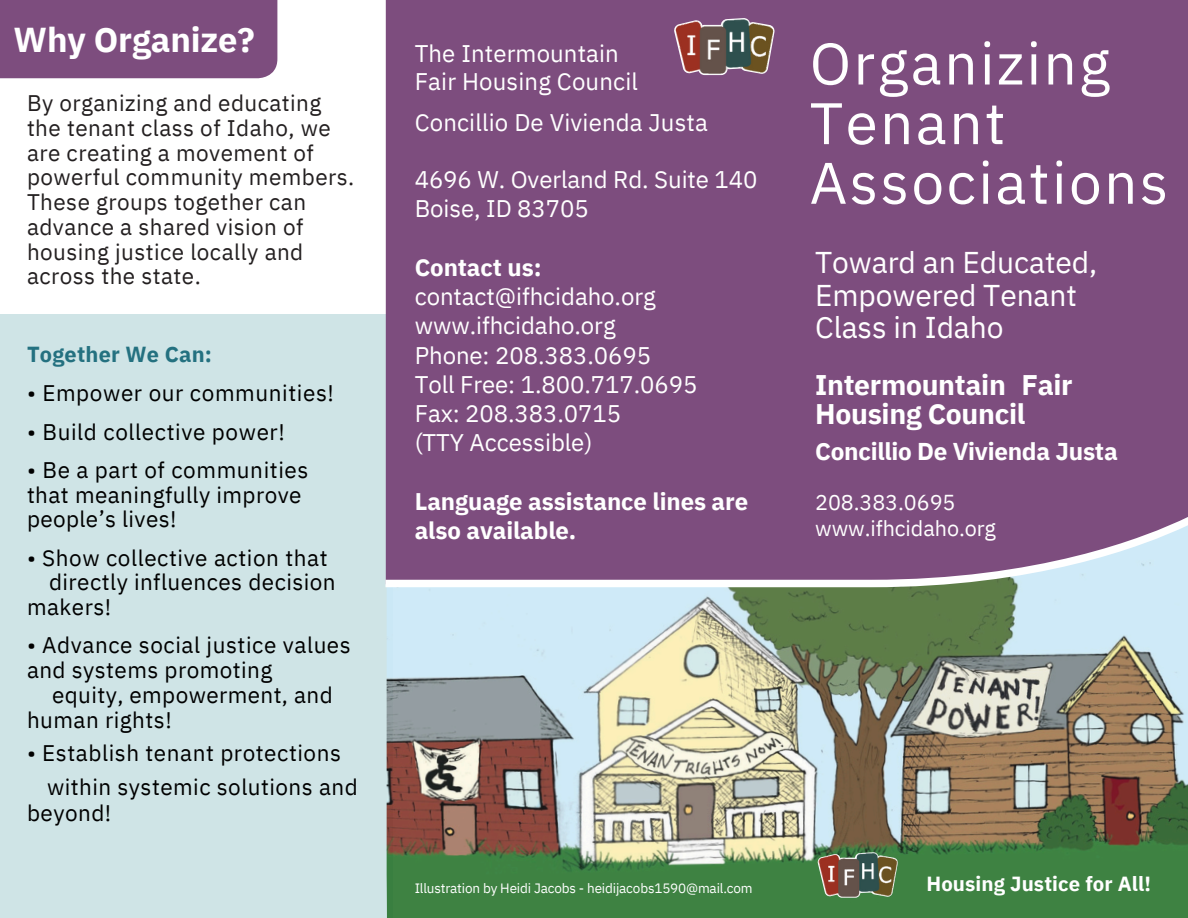
<style>
.page{position:relative;width:1188px;height:918px;background:#fff}
.page>*{position:absolute;margin:0;border:0;box-sizing:border-box;transform-origin:0 0}
.t1{font:58.5px/59.7px "IBM Plex Sans";letter-spacing:.04em;color:#fff}
.t2{font:700 34.5px "IBM Plex Sans";letter-spacing:-.005em;color:#fff}
.t3{font:30px/32.7px "IBM Plex Sans";letter-spacing:-.005em;color:#fff}
.t4{font:700 28.35px/29.2px "IBM Plex Sans";letter-spacing:-.01em;color:#fff}
.t5{font:700 24.3px "IBM Plex Sans";letter-spacing:-.01em;color:#fff}
.t6{font:24px/29.2px "IBM Plex Sans";letter-spacing:-.005em;color:#fff}
.t7{font:700 24px/29.2px "IBM Plex Sans";letter-spacing:-.005em;color:#fff}
.t8{font:22.5px/24.8px "IBM Plex Sans";letter-spacing:.02em;color:#000}
.t9{font:22.5px/24.8px "IBM Plex Sans";letter-spacing:.02em;color:#231f20}
.t10{font:700 21.75px "IBM Plex Sans";letter-spacing:.01em;color:#247180}
.t11{font:21.6px/25.8px "IBM Plex Sans";letter-spacing:-.005em;color:#fff}
.t12{font:700 20.4px "IBM Plex Sans";letter-spacing:.005em;color:#fff}
.t13{font:13.5px "IBM Plex Sans";letter-spacing:-.01em;color:#fff}
.s1{font-weight:700}
</style>
<div class="page">
<div style="left:0;top:314px;width:392px;height:604px;background:#cbe2e4"></div>
<img style="left:387px;top:587px;width:801px;height:331px">
<div style="left:0;top:0;width:277px;height:78px;background:#7d4d7e"></div>
<div style="left:386px;top:0;width:802px;height:517px;background:#7d4d7e"></div>
<svg style="left:386px;top:517px;width:802px;height:70px;background:#926f97"></svg>
<img style="left:671px;top:9px;width:107px;height:69px">
<img style="left:815px;top:845px;width:86px;height:58px">
<h6 class="t2" style="left:14px;top:17px;width:243px">Why Organize?</h6>
<p class="t9" style="left:27px;top:90px;width:329px">By organizing and educating the tenant class of Idaho, we are creating a movement of powerful community members.<br>These groups together can advance a shared vision of housing justice locally and across the state.</p>
<p class="t10" style="left:27px;top:340px;width:187px">Together We Can:</p>
<h6 class="t8" style="left:27px;top:381px;width:309px">• Empower our communities!</h6>
<h6 class="t8" style="left:27px;top:419px;width:259px">• Build collective power!</h6>
<h6 class="t8" style="left:27px;top:457px;width:283px">• Be a part of communities that meaningfully improve people’s lives!</h6>
<h6 class="t8" style="left:27px;top:545px;width:302px">• Show collective action that</h6>
<h6 class="t8" style="left:49px;top:570px;width:288px">directly influences decision</h6>
<h6 class="t8" style="left:27px;top:594px;width:86px">makers!</h6>
<h6 class="t8" style="left:27px;top:633px;width:325px">• Advance social justice values</h6>
<h6 class="t8" style="left:27px;top:657px;width:247px">and systems promoting</h6>
<h6 class="t8" style="left:52px;top:682px;width:282px">equity, empowerment, and</h6>
<h6 class="t8" style="left:27px;top:707px;width:146px">human rights!</h6>
<h6 class="t8" style="left:47px;top:736px;width:312px;line-height:33.8px;text-indent:-20px">• Establish tenant protections within systemic solutions and</h6>
<h6 class="t8" style="left:27px;top:800px;width:86px">beyond!</h6>
<h4 class="t6" style="left:415px;top:39px;width:225px;line-height:28.2px">The Intermountain<br>Fair Housing Council</h4>
<h4 class="t6" style="left:415px;top:107px;width:295px">Concillio De Vivienda Justa</h4>
<h3 class="t6" style="left:415px;top:165px;width:344px">4696 W. Overland Rd. Suite 140<br>Boise, ID 83705</h3>
<h5 class="t6" style="left:415px;top:252px;width:284px"><span class="s1">Contact us: </span>contact@ifhcidaho.org www.ifhcidaho.org<br>Phone: 208.383.0695<br>Toll Free: 1.800.717.0695<br>Fax: 208.383.0715<br>(TTY Accessible)</h5>
<p class="t7" style="left:415px;top:486px;width:335px">Language assistance lines are also available.</p>
<h6 class="t1" style="left:810px;top:33px;width:360px">Organizing<br>Tenant<br>Associations</h6>
<h6 class="t3" style="left:815px;top:245px;width:283px">Toward an Educated,<br>Empowered Tenant<br>Class in Idaho</h6>
<h6 class="t4" style="left:815px;top:369px;width:259px">Intermountain Fair<br>Housing Council</h6>
<h5 class="t5" style="left:815px;top:435px;width:304px">Concillio De Vivienda Justa</h5>
<h1 class="t11" style="left:815px;top:489px;width:182px">208.383.0695 www.ifhcidaho.org</h1>
<p class="t13" style="left:415px;top:879px;width:340px">Illustration by Heidi Jacobs - heidijacobs1590@mail.com</p>
<p class="t12" style="left:926px;top:870px;width:226px">Housing Justice for All!</p>
</div>
